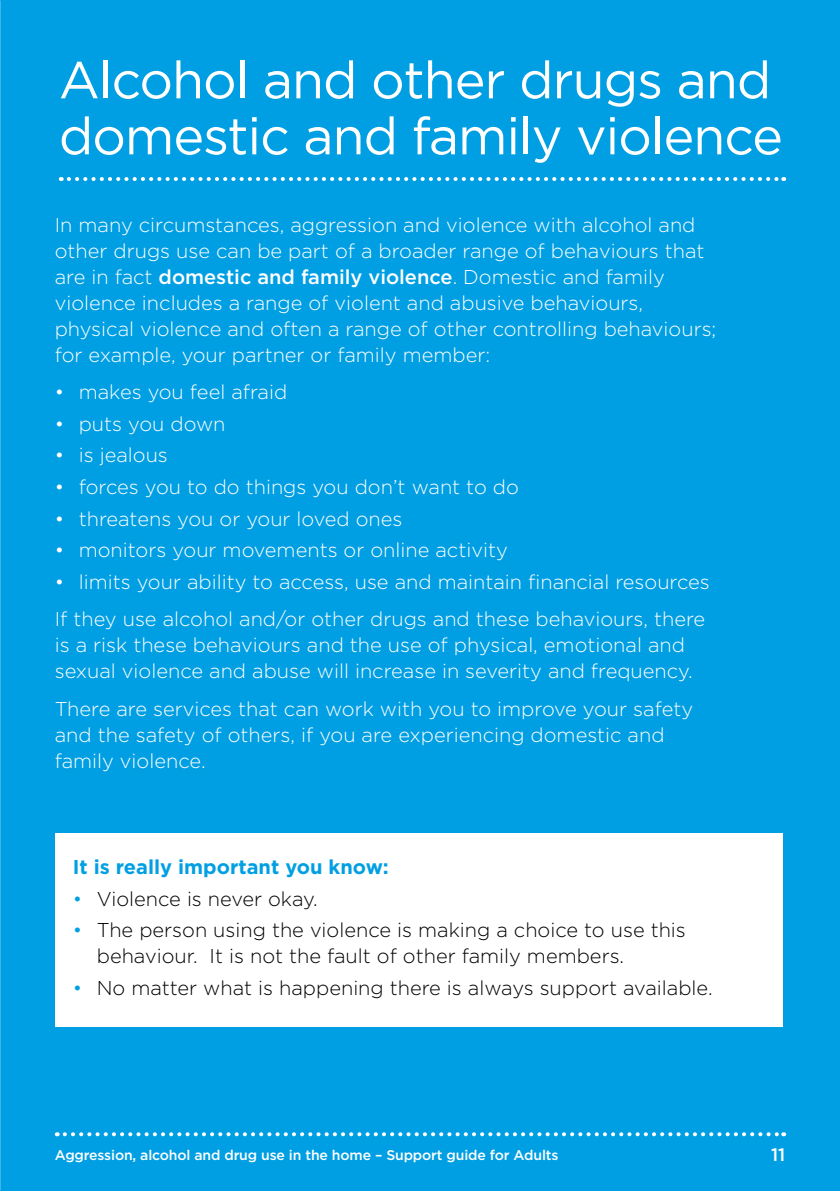
<style>
.page{position:relative;width:840px;height:1191px;background:#fff}
.page>*{position:absolute;margin:0;border:0;box-sizing:border-box;transform-origin:0 0}
.t1{font:52px/56px "Gotham";letter-spacing:-.02em;color:#fff}
.t2{font:300 20px/26px "Gotham";color:#fff}
.t3{font:300 20px/26px "Gotham";color:#000}
.t4{font:700 20px "Gotham";color:#009fe3}
.t5{font:500 18px "Gotham";color:#fff}
.t6{font:500 14px "Gotham";letter-spacing:-.01em;color:#fff}
.s1{font-weight:500}
.s2{color:#009fe3}
</style>
<div class="page">
<div style="left:0;top:0;width:839px;height:1191px;background:#009fe3"></div>
<svg style="left:69px;top:177px;width:714px;height:4px"></svg>
<div style="left:56px;top:833px;width:726px;height:194px;background:#fff"></div>
<img style="left:0;top:0;width:1px;height:1191px">
<svg style="left:65px;top:1132px;width:718px;height:4px"></svg>
<p class="t1" style="left:59px;top:52px;width:725px">Alcohol and other drugs and domestic and family violence</p>
<p class="t2" style="left:55px;top:211px;width:662px">In many circumstances, aggression and violence with alcohol and other drugs use can be part of a broader range of behaviours that are in fact <span class="s1">domestic and family violence</span>. Domestic and family violence includes a range of violent and abusive behaviours, physical violence and often a range of other controlling behaviours; for example, your partner or family member:</p>
<p class="t2" style="left:55px;top:379px;width:234px">• makes you feel afraid</p>
<p class="t2" style="left:55px;top:410px;width:172px">• puts you down</p>
<p class="t2" style="left:55px;top:442px;width:115px">• is jealous</p>
<p class="t2" style="left:55px;top:474px;width:465px">• forces you to do things you don’t want to do</p>
<p class="t2" style="left:55px;top:505px;width:349px">• threatens you or your loved ones</p>
<p class="t2" style="left:55px;top:537px;width:454px">• monitors your movements or online activity</p>
<p class="t2" style="left:55px;top:569px;width:656px">• limits your ability to access, use and maintain financial resources</p>
<p class="t2" style="left:55px;top:606px;width:651px">If they use alcohol and/or other drugs and these behaviours, there is a risk these behaviours and the use of physical, emotional and sexual violence and abuse will increase in severity and frequency.</p>
<p class="t2" style="left:55px;top:695px;width:639px">There are services that can work with you to improve your safety and the safety of others, if you are experiencing domestic and family violence.</p>
<p class="t4" style="left:73px;top:853px;width:317px">It is really important you know:</p>
<p class="t3" style="left:73px;top:885px;width:246px"><span class="s2">•</span> Violence is never okay.</p>
<p class="t3" style="left:97px;top:917px;width:590px;text-indent:-24px"><span class="s2">•</span> The person using the violence is making a choice to use this behaviour. It is not the fault of other family members.</p>
<p class="t3" style="left:73px;top:975px;width:641px"><span class="s2">•</span> No matter what is happening there is always support available.</p>
<p class="t6" style="left:55px;top:1146px;width:505px">Aggression, alcohol and drug use in the home – Support guide for Adults</p>
<p class="t5" style="left:770px;top:1144px;width:16px">11</p>
</div>
